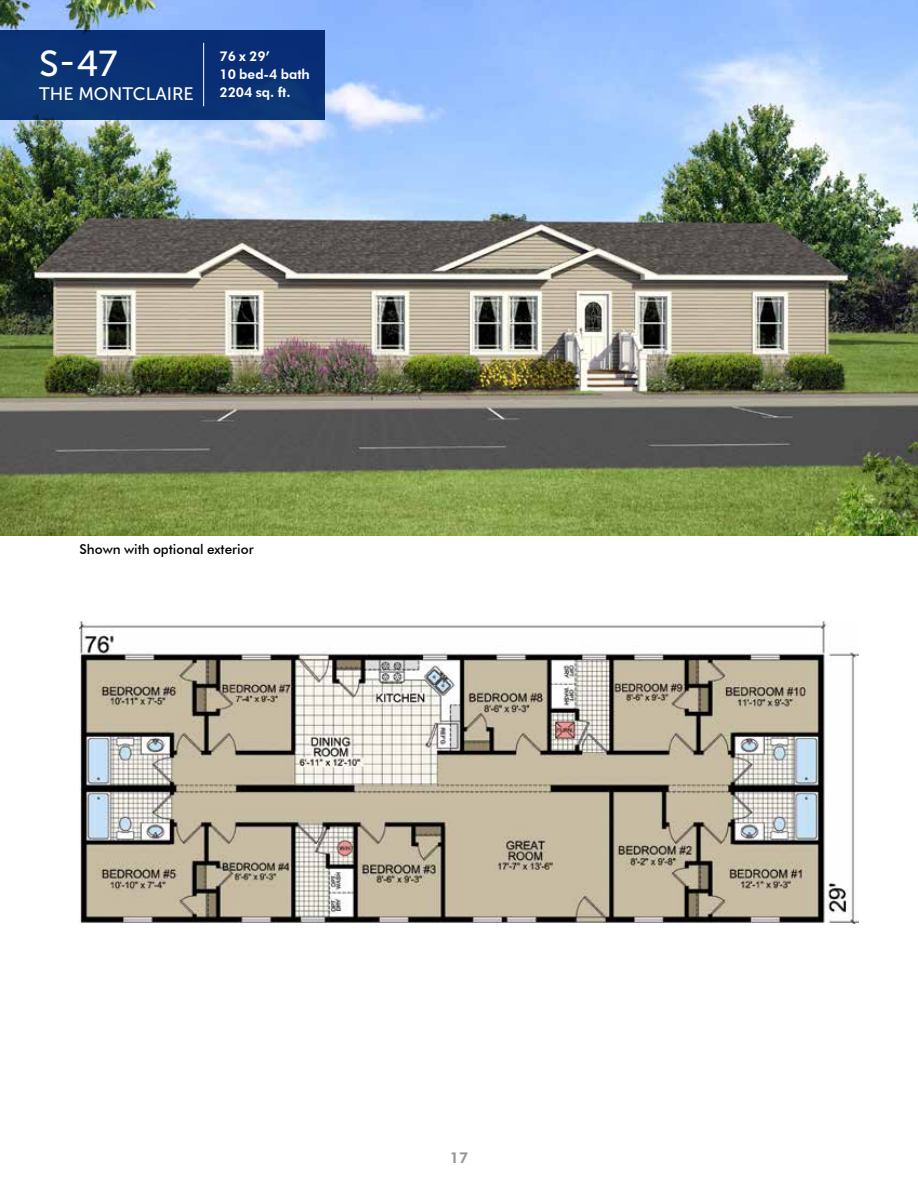
<style>
.page{position:relative;width:918px;height:1188px;background:#fff}
.page>*{position:absolute;margin:0;border:0;box-sizing:border-box;transform-origin:0 0}
.t1{font:36px "Museo Sans 500";color:#fff}
.t2{font:18px "Museo Sans 500";color:#fff}
.t3{font:800 15px "Futura BT";color:#939598}
.t4{font:800 13.5px/18px "Futura BT";color:#fff}
.t5{font:500 13.5px "Futura BT";color:#000101}
</style>
<div class="page">
<img style="left:0;top:0;width:918px;height:535px">
<img style="left:80px;top:620px;width:778px;height:303px">
<div style="left:0;top:30px;width:325px;height:90px;background:#0a3175"></div>
<hr style="left:203px;top:43px;width:1px;height:63px;background:#fff">
<h1 class="t1" style="left:39px;top:44px;width:80px">S-47</h1>
<h2 class="t2" style="left:39px;top:84px;width:156px">THE MONTCLAIRE</h2>
<p class="t4" style="left:219px;top:47px;width:92px">76 x 29’<br>10 bed-4 bath<br>2204 sq. ft.</p>
<p class="t5" style="left:80px;top:541px;width:176px">Shown with optional exterior</p>
<p class="t3" style="left:450px;top:1149px;width:20px">17</p>
</div>
